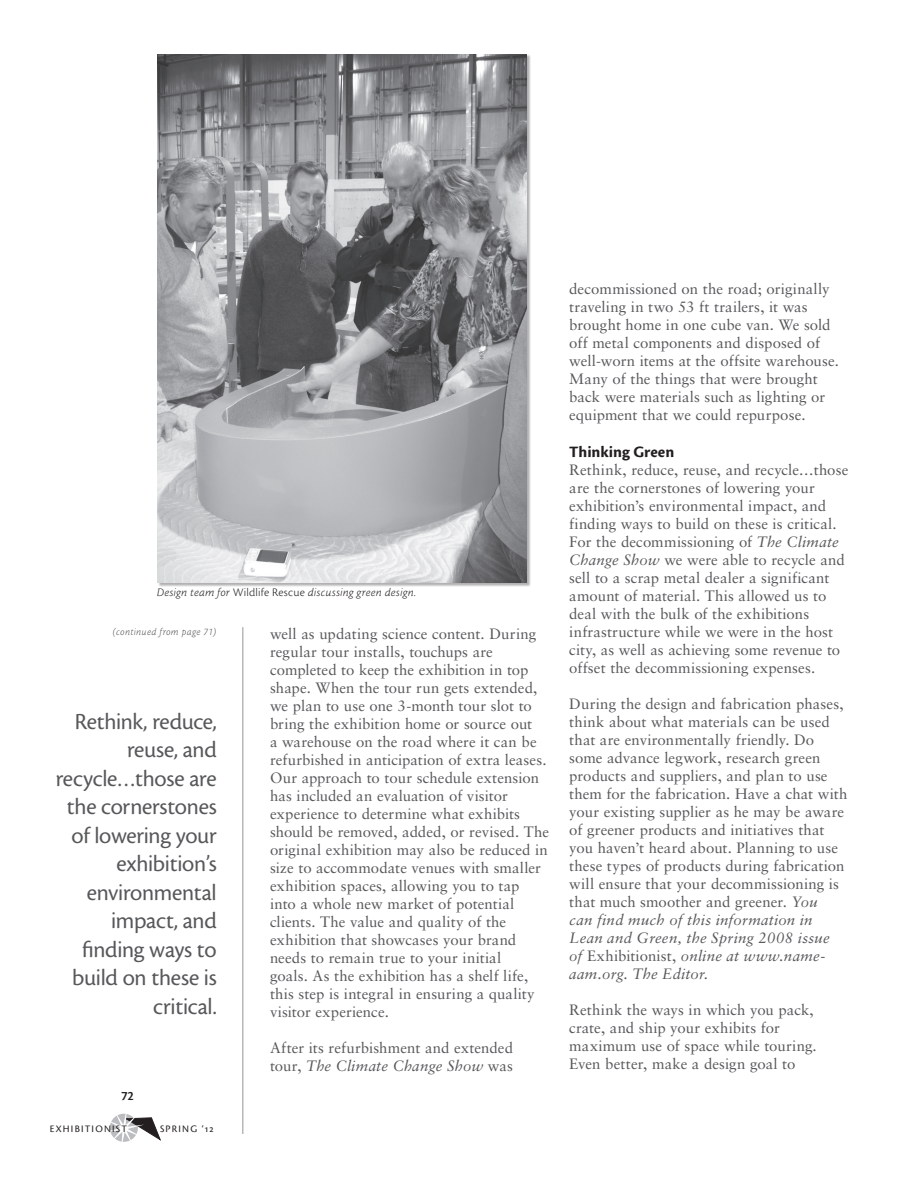
<style>
.page{position:relative;width:918px;height:1188px;background:#fff}
.page>*{position:absolute;margin:0;border:0;box-sizing:border-box;transform-origin:0 0}
.t1{font:24px/28.5px "Cronos MM 408 16";letter-spacing:-.01em;color:#57585a;text-align:right}
.t2{font:16.5px "Cronos MM 700 11";color:#231f20}
.t3{font:15px/18px "Sabon";letter-spacing:.005em;color:#57585a}
.t4{font:italic 15px/18px "Sabon";letter-spacing:.015em;color:#57585a}
.t5{font:13.5px "Cronos MM 574 9";color:#231f20}
.t6{font:12px "Cronos MM It 250 8";letter-spacing:.02em;color:#231f20}
.t7{font:10.5px "Cronos MM It 250 7";letter-spacing:.04em;color:#57585a;scale:.95 1}
.t8{font:10.35px "Cronos MM SC 408 9";letter-spacing:.12em;color:#231f20}
.s1{font-family:"Cronos MM 250 8"}
.s2{font-style:italic}
.s3{font-style:normal}
</style>
<div class="page">
<svg style="left:109px;top:1113px;width:52px;height:29px"></svg>
<hr style="left:242px;top:627px;width:1px;height:507px;background:#939598">
<img style="left:158px;top:54px;width:369px;height:529px">
<p class="t6" style="left:157px;top:586px;width:261px">Design team for <span class="s1">Wildlife Rescue</span> discussing green design.</p>
<p class="t7" style="left:113px;top:626px;width:110px">(continued from page 71)</p>
<p class="t3" style="left:270px;top:624px;width:281px">well as updating science content. During regular tour installs, touchups are completed to keep the exhibition in top shape. When the tour run gets extended, we plan to use one 3-month tour slot to bring the exhibition home or source out<br>a warehouse on the road where it can be refurbished in anticipation of extra leases.<br>Our approach to tour schedule extension has included an evaluation of visitor experience to determine what exhibits should be removed, added, or revised. The original exhibition may also be reduced in size to accommodate venues with smaller exhibition spaces, allowing you to tap</p>
<p class="t3" style="left:270px;top:894px;width:248px">into a whole new market of potential clients. The value and quality of the exhibition that showcases your brand needs to remain true to your initial</p>
<p class="t3" style="left:270px;top:966px;width:266px">goals. As the exhibition has a shelf life, this step is integral in ensuring a quality visitor experience.</p>
<p class="t3" style="left:270px;top:1038px;width:245px">After its refurbishment and extended tour, <span class="s2">The Climate Change Show</span> was</p>
<p class="t1" style="left:56px;top:708px;width:163px">Rethink, reduce, reuse, and recycle…those are the cornerstones of lowering your exhibition’s environmental impact, and finding ways to build on these is critical.</p>
<p class="t5" style="left:121px;top:1088px;width:15px">72</p>
<p class="t8" style="left:50px;top:1124px;width:79px">EXHIBITIONIST</p>
<p class="t8" style="left:160px;top:1124px;width:55px">SPRING ‘12</p>
<p class="t3" style="left:569px;top:279px;width:271px">decommissioned on the road; originally traveling in two 53 ft trailers, it was brought home in one cube van. We sold off metal components and disposed of well-worn items at the offsite warehouse.<br>Many of the things that were brought back were materials such as lighting or equipment that we could repurpose.</p>
<p class="t2" style="left:569px;top:443px;width:107px">Thinking Green</p>
<p class="t3" style="left:569px;top:461px;width:281px">Rethink, reduce, reuse, and recycle…those are the cornerstones of lowering your exhibition’s environmental impact, and finding ways to build on these is critical.<br>For the decommissioning of <span class="s2">The Climate Change Show</span> we were able to recycle and sell to a scrap metal dealer a significant amount of material. This allowed us to deal with the bulk of the exhibitions infrastructure while we were in the host city, as well as achieving some revenue to offset the decommissioning expenses.</p>
<p class="t3" style="left:569px;top:695px;width:280px">During the design and fabrication phases, think about what materials can be used that are environmentally friendly. Do some advance legwork, research green products and suppliers, and plan to use them for the fabrication. Have a chat with your existing supplier as he may be aware of greener products and initiatives that you haven’t heard about. Planning to use these types of products during fabrication will ensure that your decommissioning is that much smoother and greener. <span class="s2">You</span></p>
<p class="t4" style="left:569px;top:911px;width:245px">can find much of this information in</p>
<p class="t4" style="left:569px;top:929px;width:262px">Lean and Green, the Spring 2008 issue</p>
<p class="t4" style="left:569px;top:947px;width:258px">of <span class="s3">Exhibitionist,</span> online at www.name&shy;aam.org. The Editor.</p>
<p class="t3" style="left:569px;top:1001px;width:249px">Rethink the ways in which you pack, crate, and ship your exhibits for maximum use of space while touring.<br>Even better, make a design goal to</p>
</div>
